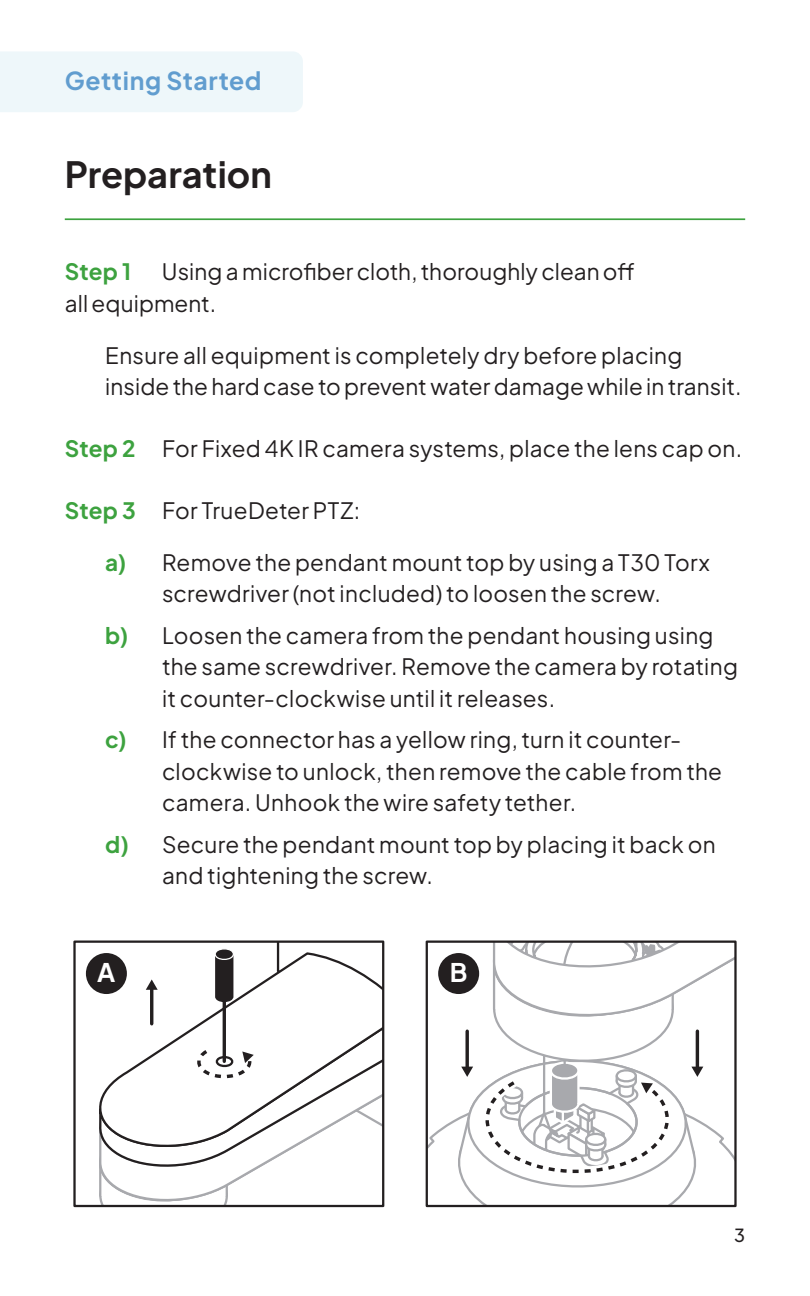
<style>
.page{position:relative;width:810px;height:1296px;background:#fff}
.page>*{position:absolute;margin:0;border:0;box-sizing:border-box;transform-origin:0 0}
.Section_Title_-_with_Rule{font:700 36px "Plus Jakarta Sans";color:#231f20}
.t1{font:700 25.65px "Plus Jakarta Sans";color:#fff}
.t2{font:700 24.75px "Plus Jakarta Sans";letter-spacing:.025em;color:#619dcf}
.Body_Text{font:22.5px/31.5px "Plus Jakarta Sans";letter-spacing:.01em;color:#231f20}
.Body_Text-2{font:700 22.5px "Plus Jakarta Sans";color:#3da23f}
.t3{font:500 18px "Plus Jakarta Sans";color:#231f20}
.s1{font-weight:700;color:#3da23f}
</style>
<div class="page">
<div style="left:0;top:52px;width:303px;height:60px;background:#eef7fa"></div>
<hr style="left:65px;top:218px;width:680px;height:2px;background:#3da23f">
<svg style="left:73px;top:940px;width:664px;height:268px"></svg>
<div style="left:86px;top:953px;width:41px;height:41px;background:#231f20;border-radius:50%"></div>
<div style="left:438px;top:953px;width:41px;height:41px;background:#231f20;border-radius:50%"></div>
<p class="t2" style="left:65px;top:61px;width:198px">Getting Started</p>
<p class="Section_Title_-_with_Rule" style="left:65px;top:145px;width:209px">Preparation</p>
<p class="Body_Text" style="left:65px;top:254px;width:572px;text-indent:97px">Usingamicrofibercloth,thoroughlycleanoff all equipment.</p>
<p class="Body_Text" style="left:105px;top:337px;width:638px">Ensure all equipment is completely dry before placing inside the hard case to prevent water damage while in transit.</p>
<p class="Body_Text" style="left:65px;top:430px;width:679px"><span class="s1">Step 2</span> For Fixed 4K IR camera systems, place the lens cap on.</p>
<p class="Body_Text" style="left:65px;top:492px;width:297px"><span class="s1">Step 3</span> For TrueDeter PTZ:</p>
<p class="Body_Text" style="left:105px;top:544px;width:606px;text-align:center"><span class="s1">a)</span> Remove the pendant mount top by using a T30 Torx screwdriver (not included) to loosen the screw.</p>
<p class="Body_Text" style="left:162px;top:617px;width:577px;text-indent:-57px"><span class="s1">b)</span> Loosen the camera from the pendant housing using the same screwdriver. Remove the camera by rotating it counter-clockwise until it releases.</p>
<p class="Body_Text" style="left:162px;top:722px;width:562px;text-indent:-57px"><span class="s1">c)</span> If the connector has a yellow ring, turn it counter&shy;clockwise to unlock, then remove the cable from the camera. Unhook the wire safety tether.</p>
<p class="Body_Text" style="left:162px;top:826px;width:555px;text-indent:-57px"><span class="s1">d)</span> Secure the pendant mount top by placing it back on and tightening the screw.</p>
<p class="Body_Text-2" style="left:65px;top:254px;width:68px">Step 1</p>
<p class="t1" style="left:97px;top:951px;width:20px">A</p>
<p class="t1" style="left:450px;top:951px;width:19px">B</p>
<p class="t3" style="left:734px;top:1221px;width:12px">3</p>
</div>
